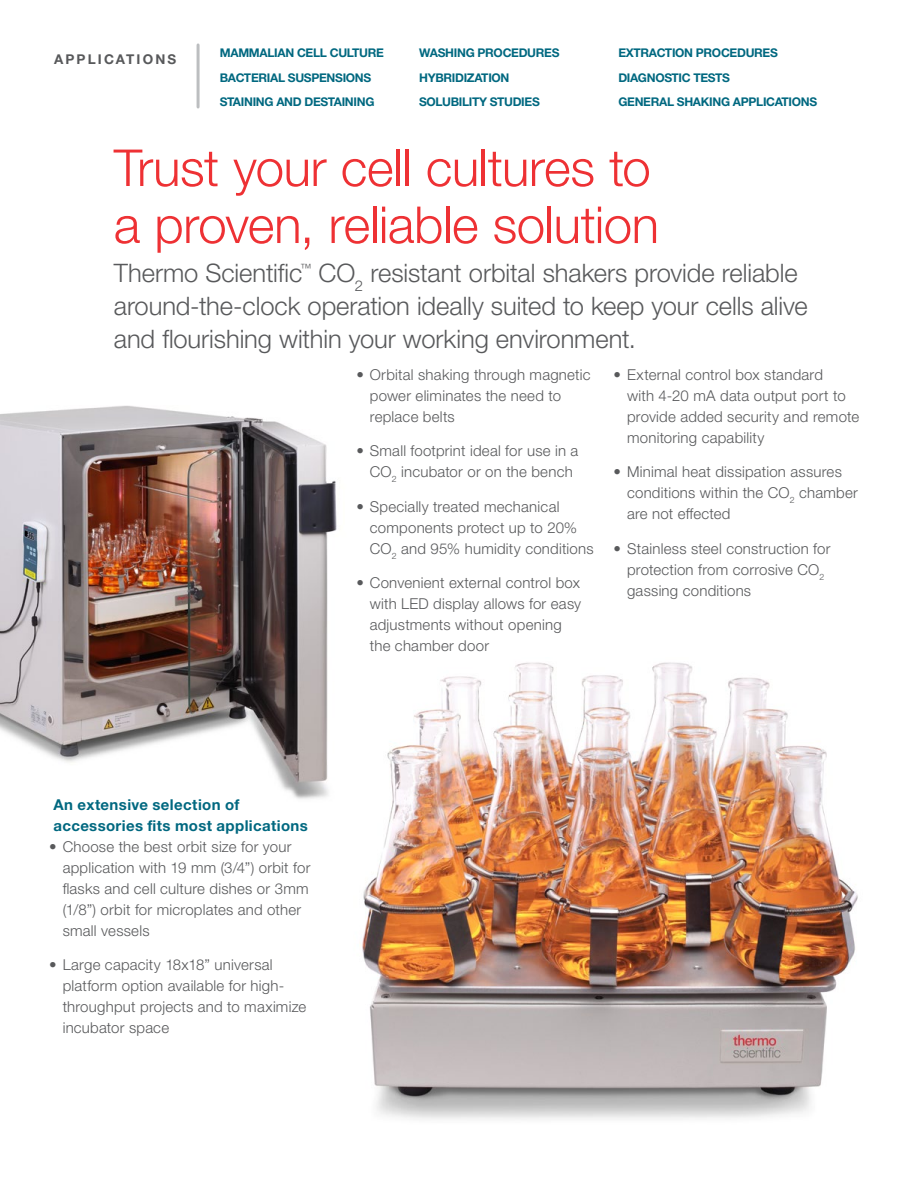
<style>
.page{position:relative;width:918px;height:1188px;background:#fff}
.page>*{position:absolute;margin:0;border:0;box-sizing:border-box;transform-origin:0 0}
.t1{font:300 51px/57px "Helvetica Neue LTW1 G";letter-spacing:-.01em;color:#ee3134}
.t2{font:300 25.5px/33px "Helvetica Neue LTW1 G";letter-spacing:-.005em;color:#58595b}
.t3{font:300 15px/21px "Helvetica Neue LTW1 G";letter-spacing:.015em;color:#58595b}
.t4{font:700 15px/21px "Helvetica Neue LTW1 G";letter-spacing:.025em;color:#006880}
.t5{font:700 13.5px "Helvetica Neue LTW1 G";letter-spacing:.16em;color:#58595b}
.t6{font:700 12px/24.8px "Helvetica Neue LTW1 G";letter-spacing:-.025em;color:#006880}
</style>
<div class="page">
<img style="left:0;top:405px;width:337px;height:358px">
<img style="left:211px;top:657px;width:647px;height:463px">
<hr style="left:197px;top:45px;width:3px;height:62px;background:#bcbec0">
<p class="t5" style="left:54px;top:51px;width:124px">APPLICATIONS</p>
<p class="t6" style="left:220px;top:40px;width:166px">MAMMALIAN CELL CULTURE<br>BACTERIAL SUSPENSIONS<br>STAINING AND DESTAINING</p>
<p class="t6" style="left:419px;top:40px;width:142px">WASHING PROCEDURES<br>HYBRIDIZATION<br>SOLUBILITY STUDIES</p>
<p class="t6" style="left:618px;top:40px;width:200px">EXTRACTION PROCEDURES<br>DIAGNOSTIC TESTS<br>GENERAL SHAKING APPLICATIONS</p>
<h1 class="t1" style="left:114px;top:139px;width:547px">Trust your cell cultures to a proven, reliable solution</h1>
<h2 class="t2" style="left:114px;top:257px;width:696px">Thermo Scientific<sup>™</sup> CO<sub>2</sub> resistant orbital shakers provide reliable around-the-clock operation ideally suited to keep your cells alive and flourishing within your working environment.</h2>
<p class="t3" style="left:370px;top:364px;width:222px;text-indent:-14px">• Orbital shaking through magnetic power eliminates the need to replace belts</p>
<p class="t3" style="left:356px;top:440px;width:224px;text-align:center">• Small footprint ideal for use in a<br>CO<sub>2</sub> incubator or on the bench</p>
<p class="t3" style="left:370px;top:496px;width:225px;text-indent:-14px">• Specially treated mechanical components protect up to 20%<br>CO<sub>2</sub> and 95% humidity conditions</p>
<p class="t3" style="left:370px;top:572px;width:213px;text-indent:-14px">• Convenient external control box with LED display allows for easy adjustments without opening the chamber door</p>
<p class="t3" style="left:627px;top:364px;width:234px;text-indent:-14px">• External control box standard<br>with 4-20 mA data output port to provide added security and remote monitoring capability</p>
<p class="t3" style="left:627px;top:461px;width:232px;text-indent:-13px">• Minimal heat dissipation assures conditions within the CO<sub>2</sub> chamber are not effected</p>
<p class="t3" style="left:627px;top:538px;width:205px;text-indent:-13px">• Stainless steel construction for protection from corrosive CO<sub>2 </sub>gassing conditions</p>
<p class="t4" style="left:54px;top:794px;width:256px">An extensive selection of accessories fits most applications</p>
<p class="t3" style="left:63px;top:836px;width:249px;text-indent:-14px">• Choose the best orbit size for your application with 19 mm (3/4”) orbit for flasks and cell culture dishes or 3mm (1/8”) orbit for microplates and other small vessels</p>
<p class="t3" style="left:63px;top:955px;width:245px;text-indent:-14px">• Large capacity 18x18” universal platform option available for high&shy;throughput projects and to maximize incubator space</p>
</div>
